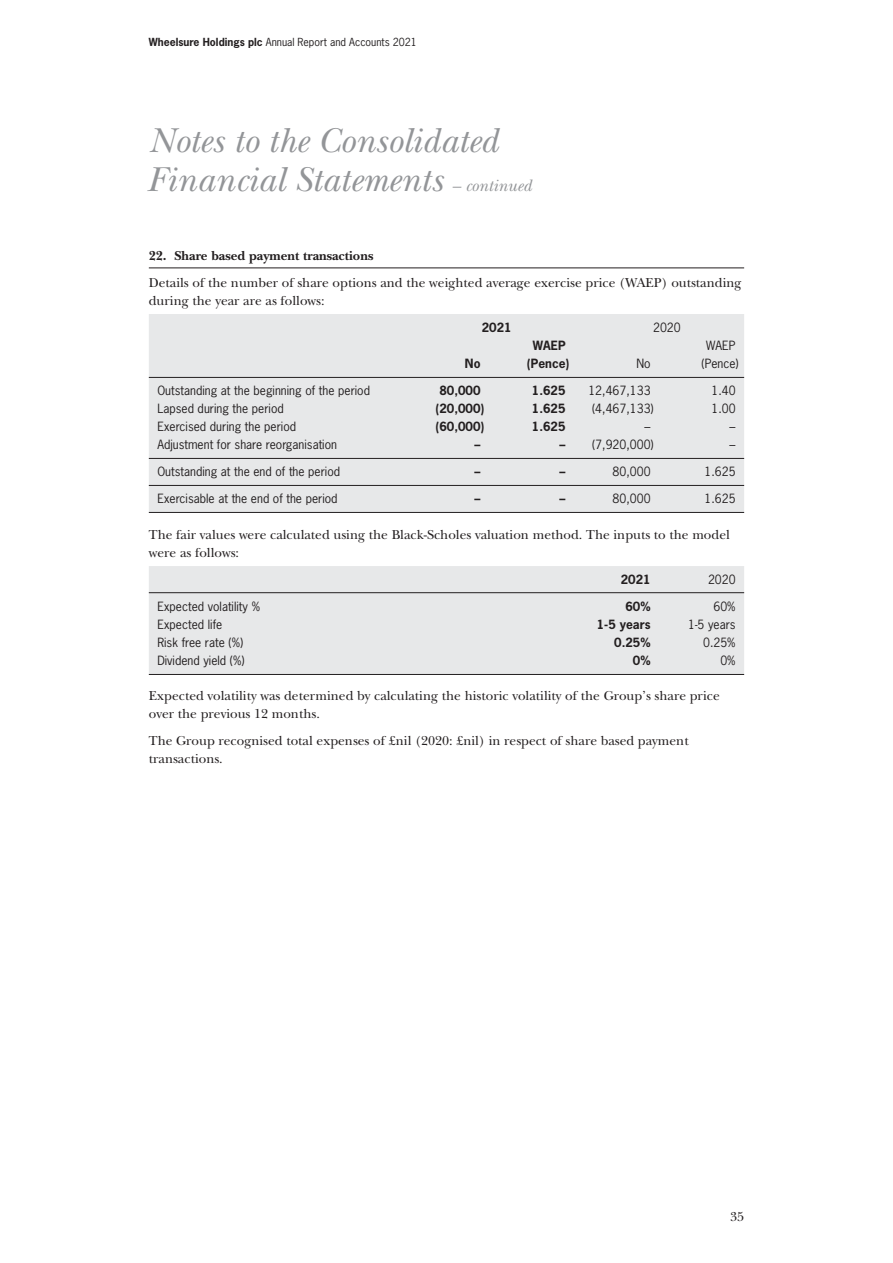
<style>
.page{position:relative;width:893px;height:1263px;background:#fff}
.page>*{position:absolute;margin:0;border:0;box-sizing:border-box;transform-origin:0 0}
.t1{font:italic 36px/39px "New Baskerville";color:#939598}
.t2{font:13.5px/18px "New Baskerville";color:#231f20}
.t3{font:700 13.5px "New Baskerville";color:#231f20}
.t4{font:12px "News Gothic Std";color:#231f20}
.t5{font:700 12px "News Gothic Std";color:#231f20}
.t6{font:10.5px "News Gothic Std";color:#231f20}
.s1{font-weight:700}
.s2{font-size:17.25px}
</style>
<div class="page">
<hr style="left:149px;top:267px;width:595px;height:1px;background:#231f20">
<div style="left:149px;top:314px;width:595px;height:198px;background:#e7e8e9"></div>
<hr style="left:149px;top:377px;width:595px;height:1px;background:#231f20">
<hr style="left:149px;top:458px;width:595px;height:1px;background:#231f20">
<hr style="left:149px;top:485px;width:595px;height:1px;background:#231f20">
<hr style="left:149px;top:512px;width:595px;height:1px;background:#231f20">
<div style="left:149px;top:566px;width:595px;height:108px;background:#e7e8e9"></div>
<hr style="left:149px;top:592px;width:595px;height:1px;background:#231f20">
<hr style="left:149px;top:674px;width:595px;height:1px;background:#231f20">
<p class="t6" style="left:149px;top:37px;width:270px"><span class="s1">Wheelsure Holdings plc</span> Annual Report and Accounts 2021</p>
<h1 class="t1" style="left:149px;top:120px;width:384px">Notes to the Consolidated<br>Financial Statements <span class="s2">– continued</span></h1>
<p class="t3" style="left:149px;top:247px;width:226px">22. Share based payment transactions</p>
<p class="t2" style="left:149px;top:273px;width:594px">Details of the number of share options and the weighted average exercise price (WAEP) outstanding during the year are as follows:</p>
<p class="t5" style="left:482px;top:321px;width:31px">2021</p>
<p class="t4" style="left:653px;top:321px;width:29px">2020</p>
<p class="t5" style="left:533px;top:339px;width:34px">WAEP</p>
<p class="t4" style="left:706px;top:339px;width:31px">WAEP</p>
<p class="t5" style="left:465px;top:357px;width:17px">No</p>
<p class="t5" style="left:527px;top:357px;width:44px">(Pence)</p>
<p class="t4" style="left:636px;top:357px;width:16px">No</p>
<p class="t4" style="left:701px;top:357px;width:39px">(Pence)</p>
<p class="t4" style="left:157px;top:384px;width:214px">Outstanding at the beginning of the period</p>
<p class="t5" style="left:439px;top:384px;width:43px">80,000</p>
<p class="t5" style="left:532px;top:384px;width:35px">1.625</p>
<p class="t4" style="left:588px;top:384px;width:64px">12,467,133</p>
<p class="t4" style="left:711px;top:384px;width:26px">1.40</p>
<p class="t4" style="left:157px;top:402px;width:128px">Lapsed during the period</p>
<p class="t5" style="left:435px;top:402px;width:50px">(20,000)</p>
<p class="t5" style="left:532px;top:402px;width:35px">1.625</p>
<p class="t4" style="left:592px;top:402px;width:63px">(4,467,133)</p>
<p class="t4" style="left:711px;top:402px;width:26px">1.00</p>
<p class="t4" style="left:157px;top:420px;width:140px">Exercised during the period</p>
<p class="t5" style="left:435px;top:420px;width:50px">(60,000)</p>
<p class="t5" style="left:532px;top:420px;width:35px">1.625</p>
<p class="t4" style="left:645px;top:420px;width:7px">–</p>
<p class="t4" style="left:730px;top:420px;width:7px">–</p>
<p class="t4" style="left:157px;top:438px;width:181px">Adjustment for share reorganisation</p>
<p class="t5" style="left:474px;top:438px;width:7px">–</p>
<p class="t4" style="left:560px;top:438px;width:96px"><span class="s1">–</span> (7,920,000)</p>
<p class="t4" style="left:730px;top:438px;width:7px">–</p>
<p class="t4" style="left:157px;top:465px;width:184px">Outstanding at the end of the period</p>
<p class="t5" style="left:474px;top:465px;width:7px">–</p>
<p class="t5" style="left:560px;top:465px;width:7px">–</p>
<p class="t4" style="left:613px;top:465px;width:40px">80,000</p>
<p class="t4" style="left:704px;top:465px;width:33px">1.625</p>
<p class="t4" style="left:157px;top:492px;width:182px">Exercisable at the end of the period</p>
<p class="t5" style="left:474px;top:492px;width:7px">–</p>
<p class="t5" style="left:560px;top:492px;width:7px">–</p>
<p class="t4" style="left:613px;top:492px;width:40px">80,000</p>
<p class="t4" style="left:704px;top:492px;width:33px">1.625</p>
<p class="t2" style="left:149px;top:525px;width:583px">The fair values were calculated using the Black-Scholes valuation method. The inputs to the model were as follows:</p>
<p class="t5" style="left:621px;top:573px;width:31px">2021</p>
<p class="t4" style="left:708px;top:573px;width:29px">2020</p>
<p class="t4" style="left:157px;top:600px;width:104px">Expected volatility %</p>
<p class="t5" style="left:625px;top:600px;width:27px">60%</p>
<p class="t4" style="left:713px;top:600px;width:24px">60%</p>
<p class="t4" style="left:157px;top:618px;width:66px">Expected life</p>
<p class="t5" style="left:597px;top:618px;width:55px">1-5 years</p>
<p class="t4" style="left:688px;top:618px;width:49px">1-5 years</p>
<p class="t4" style="left:157px;top:636px;width:87px">Risk free rate (%)</p>
<p class="t5" style="left:614px;top:636px;width:38px">0.25%</p>
<p class="t4" style="left:703px;top:636px;width:34px">0.25%</p>
<p class="t4" style="left:157px;top:654px;width:89px">Dividend yield (%)</p>
<p class="t5" style="left:633px;top:654px;width:19px">0%</p>
<p class="t4" style="left:720px;top:654px;width:17px">0%</p>
<p class="t2" style="left:149px;top:686px;width:572px">Expected volatility was determined by calculating the historic volatility of the Group’s share price over the previous 12 months.</p>
<p class="t2" style="left:149px;top:731px;width:541px">The Group recognised total expenses of £nil (2020: £nil) in respect of share based payment transactions.</p>
<p class="t2" style="left:730px;top:1207px;width:16px">35</p>
</div>
